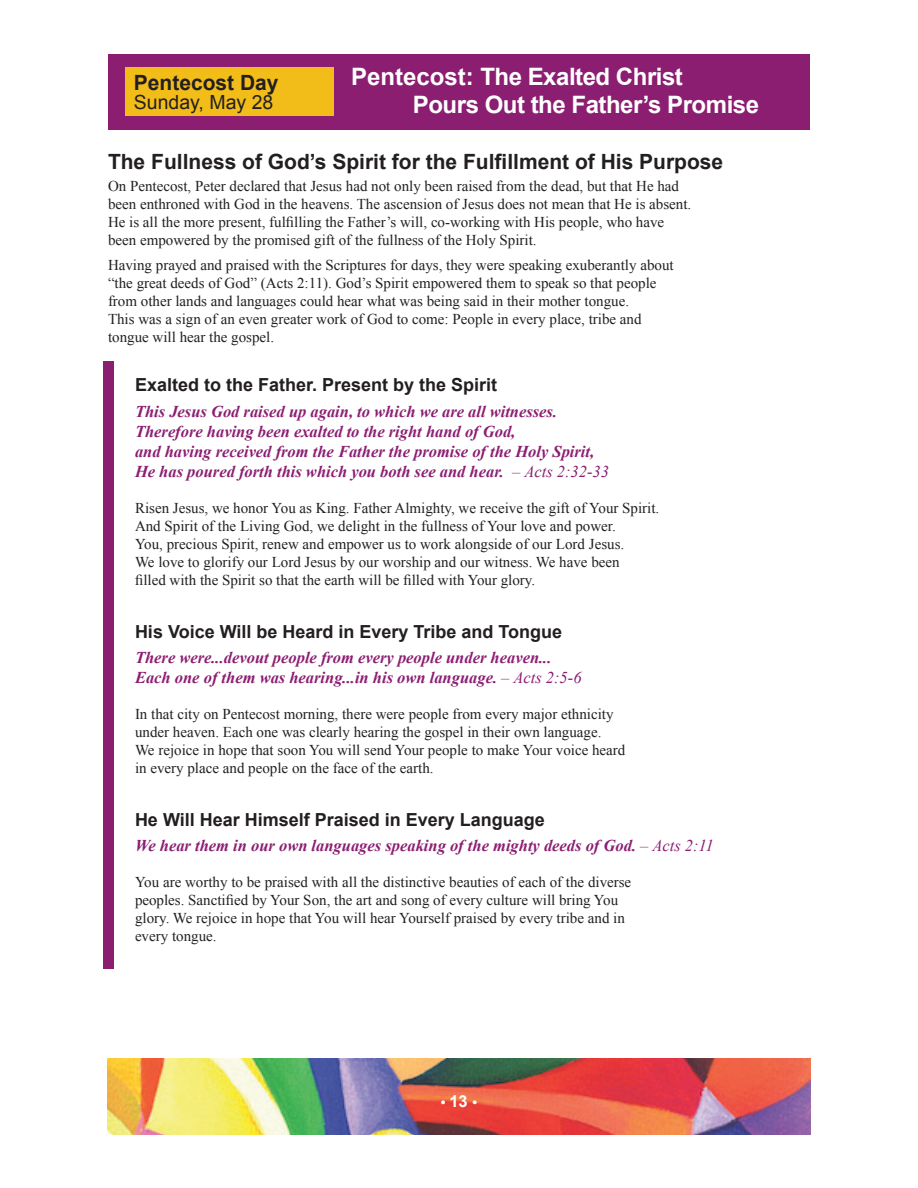
<style>
.page{position:relative;width:918px;height:1188px;background:#fff}
.page>*{position:absolute;margin:0;border:0;box-sizing:border-box;transform-origin:0 0}
.t1{font:700 24px "Arial";letter-spacing:-.02em;color:#fff}
.t2{font:700 21px "Arial";color:#231f20}
.t3{font:19.5px "Arial";color:#231f20}
.t4{font:700 18px "Arial";color:#231f20}
.t5{font:italic 700 16.5px "Times New Roman";color:#8c1e72}
.t6{font:15px/18px "Times New Roman";color:#231f20}
.t7{font:700 13.5px "Arial";color:#fff}
.s1{font-weight:400}
.s2{font-size:16.5px}
</style>
<div class="page">
<img style="left:108px;top:1058px;width:702px;height:76px">
<div style="left:103px;top:362px;width:11px;height:607px;background:#8c1e72"></div>
<div style="left:108px;top:54px;width:702px;height:76px;background:#8c1e72"></div>
<div style="left:125px;top:68px;width:209px;height:48px;background:#f2bc19"></div>
<p class="t2" style="left:134px;top:68px;width:146px">Pentecost Day</p>
<p class="t3" style="left:134px;top:90px;width:141px">Sunday, May 28</p>
<p class="t1" style="left:351px;top:61px;width:333px">Pentecost: The Exalted Christ</p>
<p class="t1" style="left:413px;top:88px;width:348px">Pours Out the Father’s Promise</p>
<p class="t2" style="left:108px;top:147px;width:617px">The Fullness of God’s Spirit for the Fulfillment of His Purpose</p>
<p class="t6" style="left:108px;top:177px;width:585px">On Pentecost, Peter declared that Jesus had not only been raised from the dead, but that He had been enthroned with God in the heavens. The ascension of Jesus does not mean that He is absent.<br>He is all the more present, fulfilling the Father’s will, co-working with His people, who have been empowered by the promised gift of the fullness of the Holy Spirit.</p>
<p class="t6" style="left:108px;top:255px;width:567px">Having prayed and praised with the Scriptures for days, they were speaking exuberantly about “the great deeds of God” (Acts 2:11). God’s Spirit empowered them to speak so that people from other lands and languages could hear what was being said in their mother tongue.<br>This was a sign of an even greater work of God to come: People in every place, tribe and tongue will hear the gospel.</p>
<p class="t4" style="left:135px;top:372px;width:364px">Exalted to the Father. Present by the Spirit</p>
<p class="t5" style="left:135px;top:400px;width:424px">This Jesus God raised up again, to which we are all witnesses.</p>
<p class="t5" style="left:135px;top:420px;width:382px">Therefore having been exalted to the right hand of God,</p>
<p class="t5" style="left:135px;top:440px;width:461px">and having received from the Father the promise of the Holy Spirit,</p>
<p class="t5" style="left:135px;top:460px;width:476px">He has poured forth this which you both see and hear. <span class="s1">– Acts 2:32-33</span></p>
<p class="t6" style="left:135px;top:498px;width:526px">Risen Jesus, we honor You as King. Father Almighty, we receive the gift of Your Spirit.<br>And Spirit of the Living God, we delight in the fullness of Your love and power.<br>You, precious Spirit, renew and empower us to work alongside of our Lord Jesus.<br>We love to glorify our Lord Jesus by our worship and our witness. We have been<br>filled with the Spirit so that the earth will be filled with Your glory.</p>
<p class="t4" style="left:135px;top:619px;width:429px">His Voice Will be Heard in Every Tribe and Tongue</p>
<p class="t5" style="left:135px;top:646px;width:418px">There were...devout people from every people under heaven...</p>
<p class="t5" style="left:135px;top:666px;width:448px">Each one of them was hearing...in his own language. <span class="s1">– Acts 2:5-6</span></p>
<p class="t6" style="left:135px;top:704px;width:492px">In that city on Pentecost morning, there were people from every major ethnicity under heaven. Each one was clearly hearing the gospel in their own language.<br>We rejoice in hope that soon You will send Your people to make Your voice heard in every place and people on the face of the earth.</p>
<p class="t4" style="left:135px;top:808px;width:411px">He Will Hear Himself Praised in Every Language</p>
<p class="t5" style="left:135px;top:834px;width:580px">We hear them in our own languages speaking of the mighty deeds of God. <span class="s1">– Acts 2:11</span></p>
<p class="t6" style="left:135px;top:873px;width:498px">You are worthy to be praised with all the distinctive beauties of each of the diverse peoples. Sanctified by Your Son, the art and song of every culture will bring You glory. We rejoice in hope that You will hear Yourself praised by every tribe and in every tongue.</p>
<p class="t7" style="left:441px;top:1094px;width:38px">• <span class="s2">13</span> •</p>
</div>
